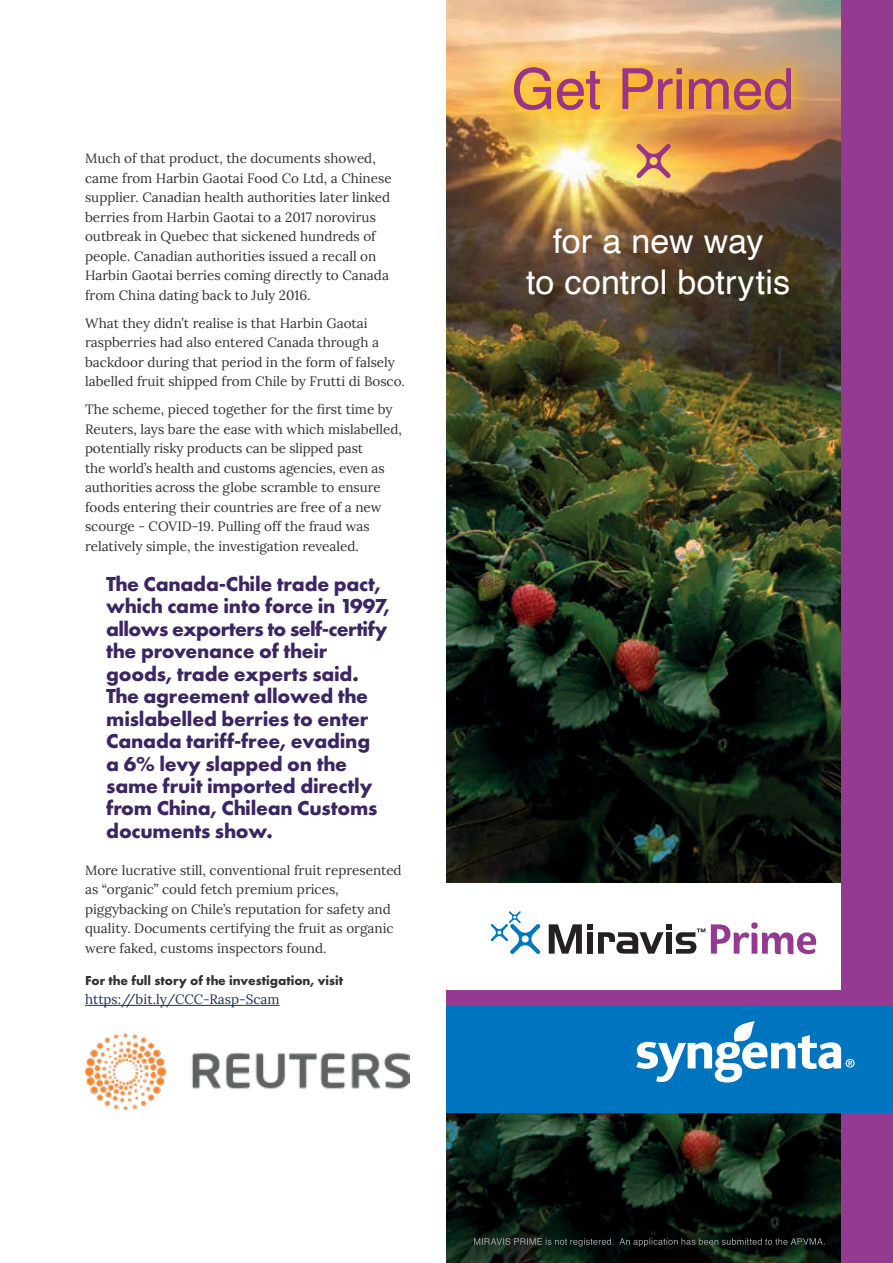
<style>
.page{position:relative;width:893px;height:1263px;background:#fff}
.page>*{position:absolute;margin:0;border:0;box-sizing:border-box;transform-origin:0 0}
.t1{font:56.25px "Helvetica";letter-spacing:-.005em;color:#9a3487}
.t2{font:34.05px/41px "Helvetica";color:#fff;text-align:center}
.t3{font:700 21px/22.5px "Futura PT";letter-spacing:-.01em;color:#3b2562}
.t4{font:13.5px/19.5px "Lora";color:#323031}
.t5{font:700 13.5px "Futura PT";color:#323031}
.t6{font:13.5px "Lora";color:#1a315d}
</style>
<div class="page">
<img style="left:446px;top:0;width:395px;height:883px">
<svg style="left:446px;top:795px;width:168px;height:88px;background:#0b0f0a"></svg>
<img style="left:446px;top:1112px;width:395px;height:151px">
<div style="left:841px;top:0;width:52px;height:1263px;background:#943b91"></div>
<div style="left:446px;top:991px;width:447px;height:121px;background:#0075bf"></div>
<svg style="left:636px;top:1021px;width:219px;height:61px"></svg>
<div style="left:446px;top:990px;width:447px;height:16px;background:#943b91"></div>
<svg style="left:491px;top:911px;width:49px;height:43px"></svg>
<svg style="left:549px;top:924px;width:156px;height:30px"></svg>
<svg style="left:711px;top:922px;width:105px;height:32px"></svg>
<svg style="left:474px;top:1238px;width:351px;height:9px;background:#27302c"></svg>
<img style="left:470px;top:23px;width:367px;height:132px">
<svg style="left:636px;top:144px;width:35px;height:34px"></svg>
<svg style="left:495px;top:49px;width:316px;height:80px;background:#e2af6d"></svg>
<svg style="left:503px;top:56px;width:300px;height:65px;background:#efb54d"></svg>
<hr style="left:85px;top:1005px;width:195px;height:1px;background:#1a315d">
<img style="left:85px;top:1033px;width:325px;height:77px">
<p class="t4" style="left:85px;top:148px;width:308px">Much of that product, the documents showed, came from Harbin Gaotai Food Co Ltd, a Chinese supplier. Canadian health authorities later linked berries from Harbin Gaotai to a 2017 norovirus outbreak in Quebec that sickened hundreds of people. Canadian authorities issued a recall on Harbin Gaotai berries coming directly to Canada from China dating back to July 2016.</p>
<p class="t4" style="left:85px;top:312px;width:321px">What they didn’t realise is that Harbin Gaotai raspberries had also entered Canada through a backdoor during that period in the form of falsely labelled fruit shipped from Chile by Frutti di Bosco.</p>
<p class="t4" style="left:85px;top:399px;width:318px">The scheme, pieced together for the first time by Reuters, lays bare the ease with which mislabelled, potentially risky products can be slipped past<br>the world’s health and customs agencies, even as authorities across the globe scramble to ensure foods entering their countries are free of a new scourge - COVID-19. Pulling off the fraud was relatively simple, the investigation revealed.</p>
<p class="t3" style="left:106px;top:572px;width:286px">The Canada-Chile trade pact, which came into force in 1997, allows exporters to self-certify the provenance of their goods, trade experts said.<br>The agreement allowed the mislabelled berries to enter<br>Canada tariff-free, evading<br>a 6% levy slapped on the same fruit imported directly from China, Chilean Customs documents show.</p>
<p class="t4" style="left:85px;top:859px;width:318px">More lucrative still, conventional fruit represented as “organic” could fetch premium prices, piggybacking on Chile’s reputation for safety and quality. Documents certifying the fruit as organic were faked, customs inspectors found.</p>
<p class="t5" style="left:85px;top:971px;width:260px">For the full story of the investigation, visit</p>
<p class="t6" style="left:85px;top:989px;width:196px">https://bit.ly/CCC-Rasp-Scam</p>
<h1 class="t1" style="left:511px;top:46px;width:285px">Get Primed</h1>
<h2 class="t2" style="left:526px;top:222px;width:265px">for a new way<br>to control botrytis</h2>
</div>
